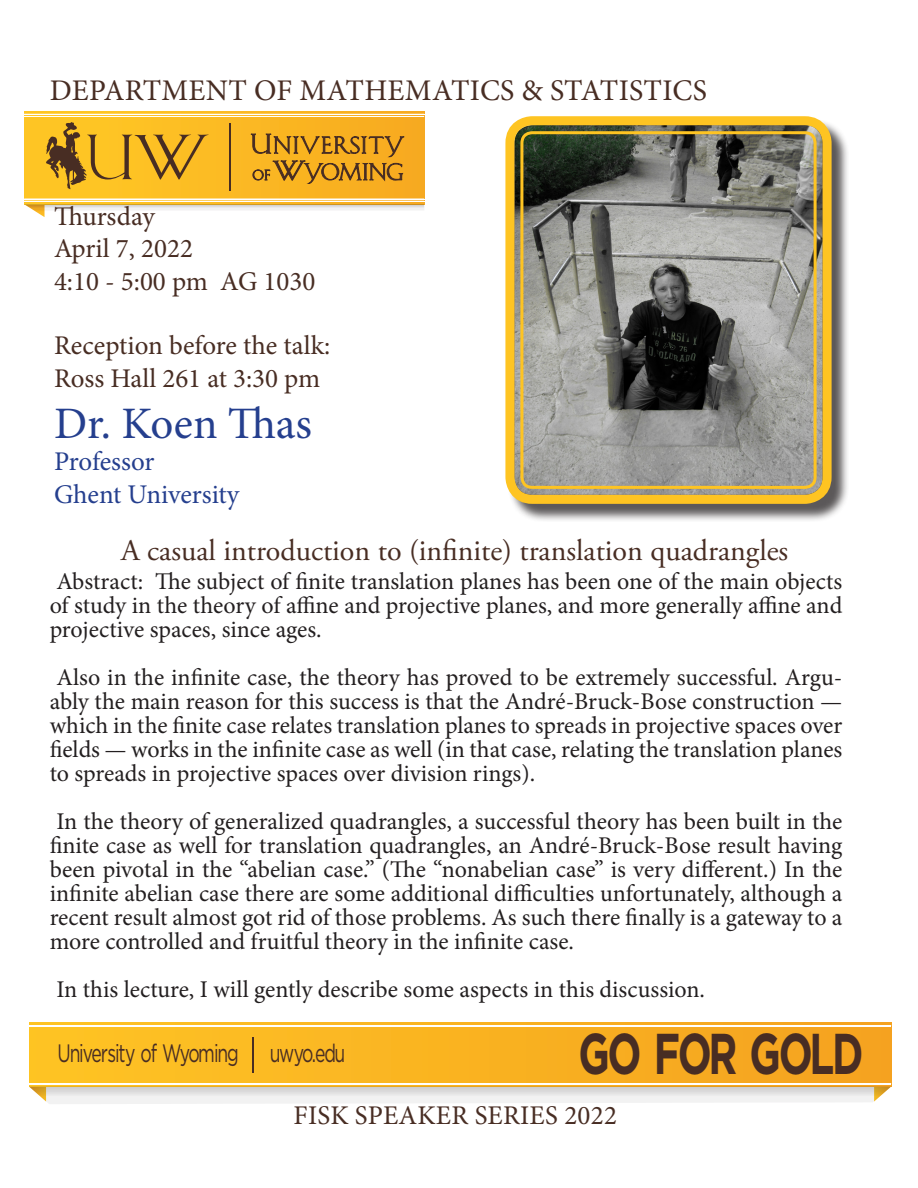
<style>
.page{position:relative;width:918px;height:1188px;background:#fff}
.page>*{position:absolute;margin:0;border:0;box-sizing:border-box;transform-origin:0 0}
.t1{font:700 57.45px "Gotham";letter-spacing:-.06em;color:#482d23;scale:.7 1}
.t2{font:45px "Minion Pro";color:#253f8e}
.t3{font:30px "Adobe Garamond Pro";color:#482d23}
.t4{font:30px "Minion Pro";letter-spacing:.01em;color:#482d23}
.t5{font:27px "Minion Pro";color:#482d23}
.t6{font:27px "Minion Pro";letter-spacing:-.005em;color:#253f8e}
.t7{font:25.2px "Gotham";letter-spacing:-.06em;color:#482d23;scale:.7 1}
.t8{font:24px/24px "Minion Pro";color:#231f20;text-align:justify}
</style>
<div class="page">
<div style="left:29px;top:1023px;width:862px;height:64px;background:linear-gradient(to right,#fec424,#f5a21f)"></div>
<hr style="left:252px;top:1037px;width:2px;height:36px;background:#482d23">
<hr style="left:29px;top:1025px;width:862px;height:1px;background:#fff">
<hr style="left:29px;top:1083px;width:862px;height:1px;background:#fff">
<svg style="left:29px;top:1087px;width:862px;height:17px"></svg>
<svg style="left:24px;top:111px;width:400px;height:93px;background:#fab927"></svg>
<svg style="left:46px;top:122px;width:163px;height:67px;background:#d7a223"></svg>
<hr style="left:24px;top:114px;width:400px;height:1px;background:#fff">
<hr style="left:24px;top:116px;width:400px;height:1px;background:#fff">
<svg style="left:251px;top:134px;width:153px;height:50px;background:#ce9121"></svg>
<hr style="left:230px;top:123px;width:1px;height:67px;background:#482d23">
<hr style="left:24px;top:199px;width:400px;height:1px;background:#fff">
<hr style="left:24px;top:201px;width:400px;height:1px;background:#fff">
<svg style="left:24px;top:204px;width:400px;height:13px"></svg>
<div style="left:508px;top:118px;width:342px;height:404px;background:#231f20;opacity:.75"></div>
<img style="left:515px;top:126px;width:307px;height:368px">
<div style="left:505px;top:116px;width:327px;height:388px;border:9px solid #fec422;border-radius:22px"></div>
<div style="left:520px;top:131px;width:297px;height:358px;border:3px solid #fec422;border-radius:11px"></div>
<p class="t4" style="left:50px;top:70px;width:659px">DEPARTMENT OF MATHEMATICS &amp; STATISTICS</p>
<p class="t5" style="left:54px;top:198px;width:102px">Thursday</p>
<p class="t5" style="left:54px;top:230px;width:140px">April 7, 2022</p>
<p class="t5" style="left:54px;top:263px;width:263px">4:10 - 5:00 pm AG 1030</p>
<p class="t5" style="left:54px;top:328px;width:278px">Reception before the talk:</p>
<p class="t5" style="left:54px;top:360px;width:268px">Ross Hall 261 at 3:30 pm</p>
<p class="t2" style="left:54px;top:393px;width:260px">Dr. Koen Thas</p>
<p class="t6" style="left:54px;top:444px;width:102px">Professor</p>
<p class="t6" style="left:54px;top:476px;width:187px">Ghent University</p>
<p class="t3" style="left:121px;top:532px;width:669px">A casual introduction to (infinite) translation quadrangles</p>
<p class="t8" style="left:50px;top:570px;width:794px">Abstract: The subject of finite translation planes has been one of the main objects of study in the theory of affine and projective planes, and more generally affine and projective spaces, since ages.</p>
<p class="t8" style="left:50px;top:666px;width:794px">Also in the infinite case, the theory has proved to be extremely successful. Argu&shy;ably the main reason for this success is that the André-Bruck-Bose construction — which in the finite case relates translation planes to spreads in projective spaces over fields — works in the infinite case as well (in that case, relating the translation planes to spreads in projective spaces over division rings).</p>
<p class="t8" style="left:50px;top:810px;width:794px">In the theory of generalized quadrangles, a successful theory has been built in the finite case as well for translation quadrangles, an André-Bruck-Bose result having been pivotal in the “abelian case.” (The “nonabelian case” is very different.) In the infinite abelian case there are some additional difficulties unfortunately, although a recent result almost got rid of those problems. As such there finally is a gateway to a more controlled and fruitful theory in the infinite case.</p>
<p class="t8" style="left:56px;top:978px;width:650px">In this lecture, I will gently describe some aspects in this discussion.</p>
<p class="t7" style="left:58px;top:1037px;width:412px">University of Wyoming uwyo.edu</p>
<p class="t1" style="left:579px;top:1016px;width:409px">GO FOR GOLD</p>
<p class="t5" style="left:294px;top:1097px;width:325px">FISK SPEAKER SERIES 2022</p>
</div>
